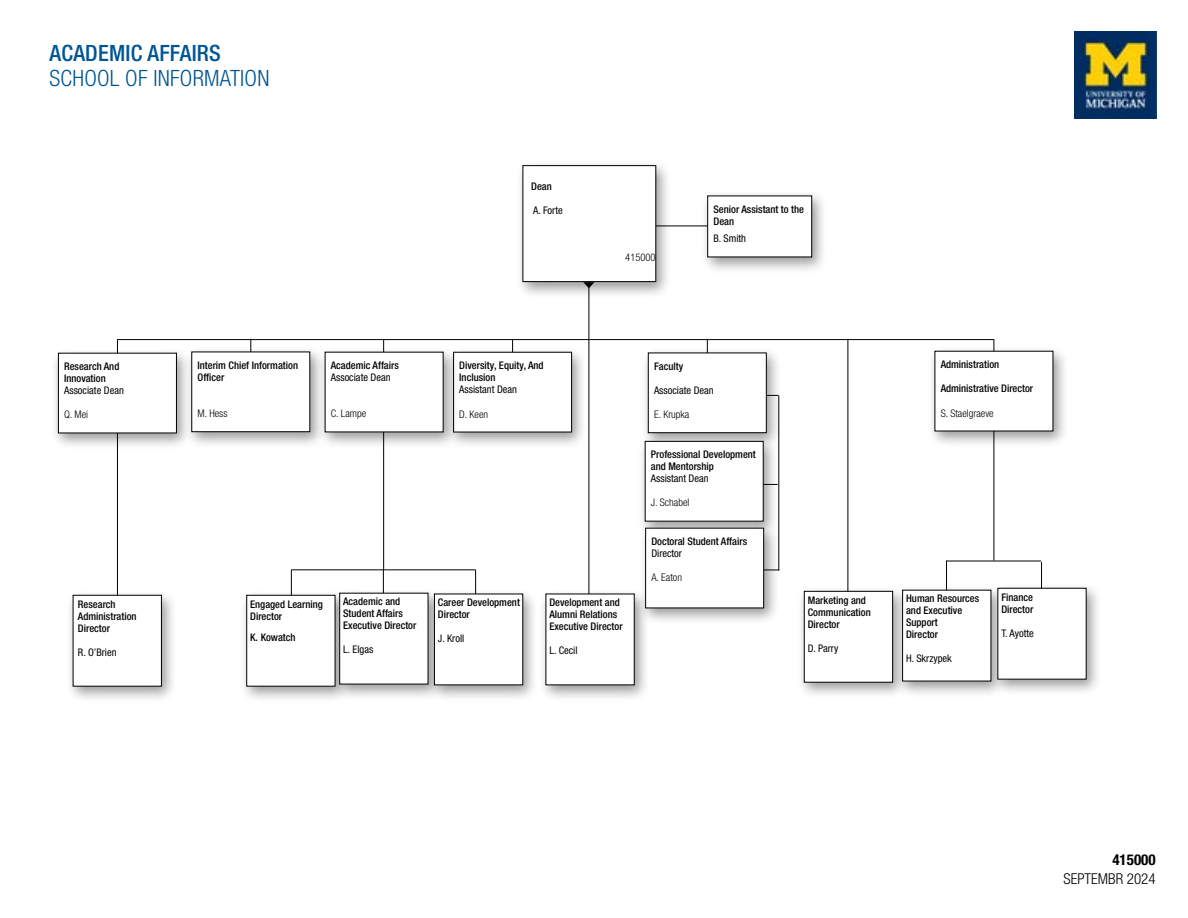
<style>
.page{position:relative;width:1188px;height:918px;background:#fff}
.page>*{position:absolute;margin:0;border:0;box-sizing:border-box;transform-origin:0 0}
.t1{font:300 condensed 22.5px "Helvetica Neue LT Pro";letter-spacing:.01em;color:#005596}
.t2{font:500 condensed 22.5px "Helvetica Neue LT Pro";letter-spacing:.01em;color:#005596}
.t3{font:300 condensed 15px "Helvetica Neue LT Pro";color:#000}
.t4{font:700 condensed 15px "Helvetica Neue LT Pro";color:#000}
.t5{font:500 condensed 10.5px/12px "Helvetica Neue LT Pro";color:#000}
.t6{font:condensed 10.5px "Helvetica Neue LT Pro";color:#000}
.t7{font:300 condensed 10.5px "Helvetica Neue LT Pro";color:#000}
</style>
<div class="page">
<hr style="left:383px;top:569px;width:1px;height:89px;background:#000">
<hr style="left:606px;top:225px;width:117px;height:1px;background:#000">
<hr style="left:946px;top:561px;width:1px;height:107px;background:#000">
<hr style="left:847px;top:339px;width:1px;height:322px;background:#000">
<hr style="left:1041px;top:562px;width:1px;height:107px;background:#000">
<hr style="left:291px;top:570px;width:1px;height:98px;background:#000">
<hr style="left:475px;top:570px;width:1px;height:88px;background:#000">
<hr style="left:117px;top:340px;width:1px;height:291px;background:#000">
<hr style="left:383px;top:340px;width:1px;height:229px;background:#000">
<hr style="left:993px;top:339px;width:1px;height:222px;background:#000">
<img style="left:1074px;top:31px;width:83px;height:88px">
<hr style="left:588px;top:254px;width:1px;height:382px;background:#000">
<hr style="left:117px;top:339px;width:877px;height:1px;background:#000">
<hr style="left:946px;top:561px;width:95px;height:1px;background:#000">
<hr style="left:512px;top:339px;width:1px;height:88px;background:#000">
<div style="left:446px;top:347px;width:141px;height:102px;background:#000;opacity:.4"></div>
<div style="left:453px;top:352px;width:119px;height:80px;background:#fff"></div>
<div style="left:66px;top:590px;width:111px;height:114px;background:#000;opacity:.4"></div>
<div style="left:73px;top:595px;width:89px;height:92px;background:#fff;border:1px solid #000"></div>
<div style="left:516px;top:160px;width:156px;height:138px;background:#000;opacity:.4"></div>
<div style="left:523px;top:165px;width:133px;height:117px;background:#fff;border:1px solid #000"></div>
<div style="left:701px;top:190px;width:126px;height:84px;background:#000;opacity:.4"></div>
<div style="left:707px;top:196px;width:105px;height:61px;background:#fff;border:1px solid #000"></div>
<div style="left:240px;top:590px;width:111px;height:114px;background:#000;opacity:.4"></div>
<div style="left:246px;top:595px;width:89px;height:92px;background:#fff;border:1px solid #000"></div>
<div style="left:333px;top:588px;width:111px;height:114px;background:#000;opacity:.4"></div>
<div style="left:339px;top:593px;width:89px;height:91px;background:#fff;border:1px solid #000"></div>
<div style="left:427px;top:589px;width:111px;height:114px;background:#000;opacity:.4"></div>
<div style="left:434px;top:594px;width:89px;height:91px;background:#fff"></div>
<div style="left:539px;top:589px;width:111px;height:114px;background:#000;opacity:.4"></div>
<div style="left:546px;top:594px;width:89px;height:91px;background:#fff"></div>
<div style="left:797px;top:586px;width:111px;height:114px;background:#000;opacity:.4"></div>
<div style="left:804px;top:591px;width:89px;height:92px;background:#fff;border:1px solid #000"></div>
<div style="left:895px;top:585px;width:111px;height:114px;background:#000;opacity:.4"></div>
<div style="left:902px;top:590px;width:89px;height:91px;background:#fff"></div>
<div style="left:991px;top:583px;width:111px;height:114px;background:#000;opacity:.4"></div>
<div style="left:997px;top:588px;width:90px;height:92px;background:#fff"></div>
<div style="left:318px;top:347px;width:141px;height:102px;background:#000;opacity:.4"></div>
<div style="left:325px;top:352px;width:119px;height:80px;background:#fff"></div>
<div style="left:51px;top:348px;width:141px;height:102px;background:#000;opacity:.4"></div>
<div style="left:58px;top:353px;width:119px;height:80px;background:#fff;border:1px solid #000"></div>
<div style="left:928px;top:346px;width:141px;height:102px;background:#000;opacity:.4"></div>
<div style="left:935px;top:351px;width:118px;height:80px;background:#fff"></div>
<hr style="left:291px;top:569px;width:184px;height:1px;background:#000">
<hr style="left:707px;top:339px;width:1px;height:80px;background:#000">
<div style="left:641px;top:347px;width:141px;height:102px;background:#000;opacity:.4"></div>
<div style="left:648px;top:353px;width:119px;height:80px;background:#fff;border:1px solid #000"></div>
<hr style="left:250px;top:339px;width:1px;height:76px;background:#000">
<div style="left:185px;top:346px;width:141px;height:102px;background:#000;opacity:.4"></div>
<div style="left:191px;top:352px;width:119px;height:80px;background:#fff;border:1px solid #000"></div>
<div style="left:638px;top:436px;width:141px;height:102px;background:#000;opacity:.4"></div>
<div style="left:645px;top:441px;width:119px;height:81px;background:#fff;border:1px solid #000"></div>
<div style="left:639px;top:523px;width:141px;height:102px;background:#000;opacity:.4"></div>
<div style="left:645px;top:528px;width:119px;height:80px;background:#fff;border:1px solid #000"></div>
<p class="t2" style="left:50px;top:39px;width:173px">ACADEMIC AFFAIRS</p>
<p class="t1" style="left:50px;top:65px;width:221px">SCHOOL OF INFORMATION</p>
<p class="t5" style="left:531px;top:181px;width:22px">Dean</p>
<p class="t6" style="left:533px;top:205px;width:31px">A. Forte</p>
<p class="t7" style="left:625px;top:251px;width:32px">415000</p>
<p class="t5" style="left:713px;top:203px;width:92px;line-height:12.6px">Senior Assistant to the<br>Dean</p>
<p class="t6" style="left:713px;top:232px;width:34px">B. Smith</p>
<p class="t5" style="left:64px;top:360px;width:57px">Research And</p>
<p class="t5" style="left:64px;top:372px;width:43px">Innovation</p>
<p class="t6" style="left:64px;top:384px;width:61px">Associate Dean</p>
<p class="t7" style="left:64px;top:408px;width:26px">Q. Mei</p>
<p class="t5" style="left:78px;top:598px;width:39px">Research</p>
<p class="t5" style="left:78px;top:610px;width:60px">Administration</p>
<p class="t5" style="left:78px;top:622px;width:34px">Director</p>
<p class="t6" style="left:78px;top:646px;width:40px">R. O’Brien</p>
<p class="t5" style="left:198px;top:359px;width:102px">Interim Chief Information<br>Officer</p>
<p class="t7" style="left:198px;top:407px;width:31px">M. Hess</p>
<p class="t5" style="left:331px;top:359px;width:70px">Academic Affairs</p>
<p class="t6" style="left:331px;top:371px;width:61px">Associate Dean</p>
<p class="t7" style="left:331px;top:407px;width:37px">C. Lampe</p>
<p class="t5" style="left:459px;top:359px;width:86px">Diversity, Equity, And<br>Inclusion</p>
<p class="t6" style="left:459px;top:383px;width:59px">Assistant Dean</p>
<p class="t7" style="left:459px;top:408px;width:30px">D. Keen</p>
<p class="t5" style="left:250px;top:598px;width:74px">Engaged Learning</p>
<p class="t5" style="left:250px;top:610px;width:34px">Director</p>
<p class="t5" style="left:250px;top:631px;width:47px">K. Kowatch</p>
<p class="t5" style="left:343px;top:596px;width:61px">Academic and<br>Student Affairs</p>
<p class="t5" style="left:343px;top:620px;width:75px">Executive Director</p>
<p class="t6" style="left:343px;top:644px;width:32px">L. Elgas</p>
<p class="t5" style="left:438px;top:596px;width:83px">Career Development</p>
<p class="t5" style="left:438px;top:608px;width:34px">Director</p>
<p class="t6" style="left:438px;top:632px;width:28px">J. Kroll</p>
<p class="t5" style="left:549px;top:596px;width:72px">Development and<br>Alumni Relations</p>
<p class="t5" style="left:549px;top:620px;width:75px">Executive Director</p>
<p class="t6" style="left:549px;top:644px;width:30px">L. Cecil</p>
<p class="t5" style="left:654px;top:360px;width:31px">Faculty</p>
<p class="t6" style="left:654px;top:384px;width:61px">Associate Dean</p>
<p class="t7" style="left:654px;top:408px;width:37px">E. Krupka</p>
<p class="t5" style="left:651px;top:449px;width:106px">Professional Development and Mentorship</p>
<p class="t6" style="left:651px;top:472px;width:59px">Assistant Dean</p>
<p class="t7" style="left:651px;top:497px;width:40px">J. Schabel</p>
<p class="t5" style="left:651px;top:535px;width:97px">Doctoral Student Affairs</p>
<p class="t6" style="left:651px;top:547px;width:32px">Director</p>
<p class="t7" style="left:651px;top:571px;width:32px">A. Eaton</p>
<p class="t5" style="left:941px;top:358px;width:60px">Administration</p>
<p class="t5" style="left:941px;top:382px;width:94px">Administrative Director</p>
<p class="t7" style="left:941px;top:407px;width:55px">S. Staelgraeve</p>
<p class="t5" style="left:808px;top:594px;width:60px">Marketing and</p>
<p class="t5" style="left:808px;top:606px;width:64px">Communication</p>
<p class="t5" style="left:808px;top:618px;width:34px">Director</p>
<p class="t6" style="left:808px;top:642px;width:32px">D. Parry</p>
<p class="t5" style="left:906px;top:593px;width:75px">Human Resources and Executive<br>Support</p>
<p class="t5" style="left:906px;top:629px;width:34px">Director</p>
<p class="t6" style="left:906px;top:653px;width:47px">H. Skrzypek</p>
<p class="t5" style="left:1001px;top:591px;width:33px">Finance</p>
<p class="t5" style="left:1001px;top:603px;width:34px">Director</p>
<p class="t6" style="left:1001px;top:627px;width:34px">T. Ayotte</p>
<p class="t4" style="left:1112px;top:851px;width:45px">415000</p>
<p class="t3" style="left:1064px;top:870px;width:94px">SEPTEMBR 2024</p>
</div>
